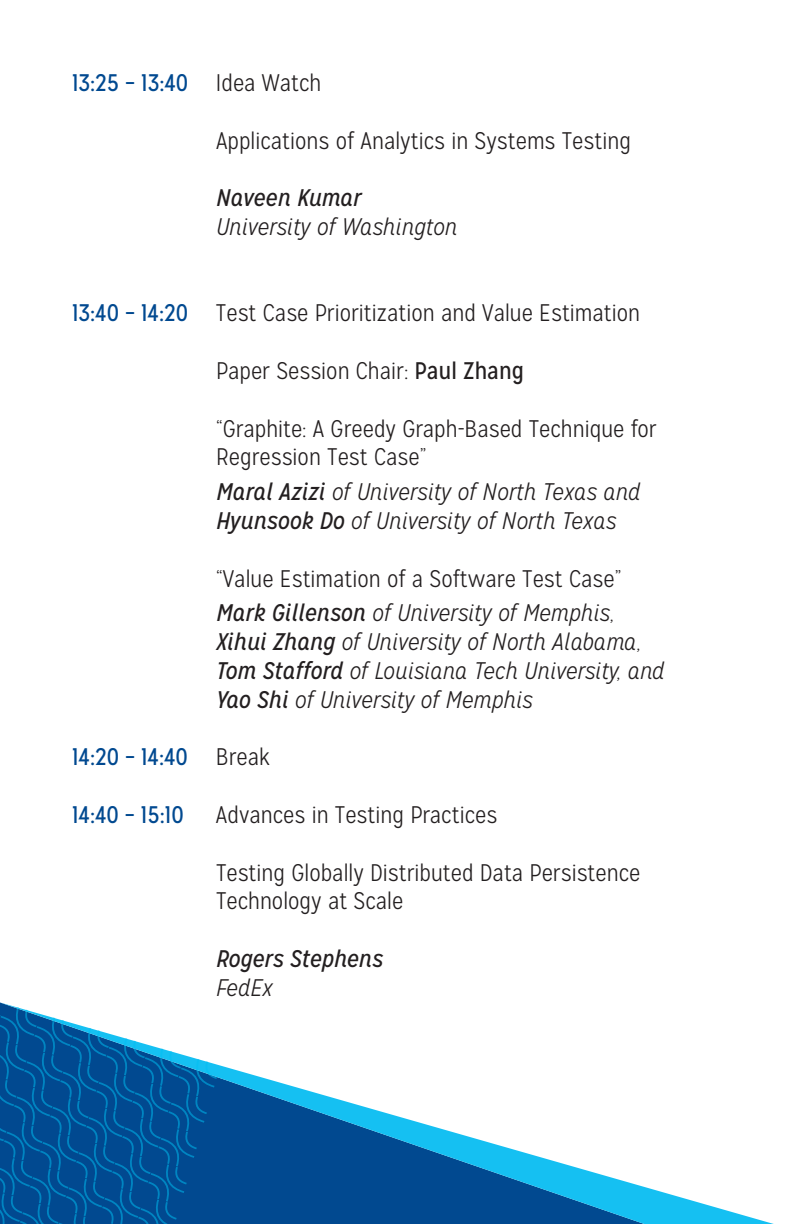
<style>
.page{position:relative;width:792px;height:1224px;background:#fff}
.page>*{position:absolute;margin:0;border:0;box-sizing:border-box;transform-origin:0 0}
.t1{font:300 24px "Mission Gothic";color:#231f20}
.t2{font:italic 300 24px "Mission Gothic";color:#231f20}
.t3{font:24px "Mission Gothic";color:#014990}
.t4{font:italic 24px "Mission Gothic";color:#231f20}
.s1{font-weight:300;color:#231f20}
.s2{font-weight:400;color:#014990}
.s3{font-weight:400}
</style>
<div class="page">
<svg style="left:217px;top:1064px;width:557px;height:160px"></svg>
<svg style="left:0;top:1002px;width:217px;height:222px;background:#256da8"></svg>
<p class="t3" style="left:72px;top:68px;width:251px">13:25 – 13:40 <span class="s1">Idea Watch</span></p>
<p class="t1" style="left:216px;top:126px;width:417px">Applications of Analytics in Systems Testing</p>
<p class="t4" style="left:216px;top:183px;width:147px">Naveen Kumar</p>
<p class="t2" style="left:216px;top:213px;width:243px">University of Washington</p>
<p class="t1" style="left:72px;top:299px;width:570px"><span class="s2">13:40 – 14:20</span> Test Case Prioritization and Value Estimation</p>
<p class="t1" style="left:216px;top:357px;width:310px">Paper Session Chair: <span class="s3">Paul Zhang</span></p>
<p class="t1" style="left:216px;top:414px;width:442px">“Graphite: A Greedy Graph-Based Technique for</p>
<p class="t1" style="left:216px;top:443px;width:212px">Regression Test Case”</p>
<p class="t2" style="left:216px;top:478px;width:426px"><span class="s3">Maral Azizi</span> of University of North Texas and</p>
<p class="t2" style="left:216px;top:507px;width:402px"><span class="s3">Hyunsook Do</span> of University of North Texas</p>
<p class="t1" style="left:216px;top:564px;width:407px">“Value Estimation of a Software Test Case”</p>
<p class="t2" style="left:216px;top:599px;width:400px"><span class="s3">Mark Gillenson</span> of University of Memphis,</p>
<p class="t2" style="left:216px;top:628px;width:427px"><span class="s3">Xihui Zhang</span> of University of North Alabama,</p>
<p class="t2" style="left:216px;top:657px;width:450px"><span class="s3">Tom Stafford</span> of Louisiana Tech University, and</p>
<p class="t2" style="left:216px;top:686px;width:318px"><span class="s3">Yao Shi</span> of University of Memphis</p>
<p class="t3" style="left:72px;top:743px;width:200px">14:20 – 14:40 <span class="s1">Break</span></p>
<p class="t3" style="left:72px;top:800px;width:113px">14:40 – 15:10</p>
<p class="t1" style="left:216px;top:801px;width:283px">Advances in Testing Practices</p>
<p class="t1" style="left:216px;top:858px;width:426px">Testing Globally Distributed Data Persistence</p>
<p class="t1" style="left:216px;top:887px;width:189px">Technology at Scale</p>
<p class="t4" style="left:216px;top:944px;width:168px">Rogers Stephens</p>
<p class="t2" style="left:216px;top:974px;width:58px">FedEx</p>
</div>
